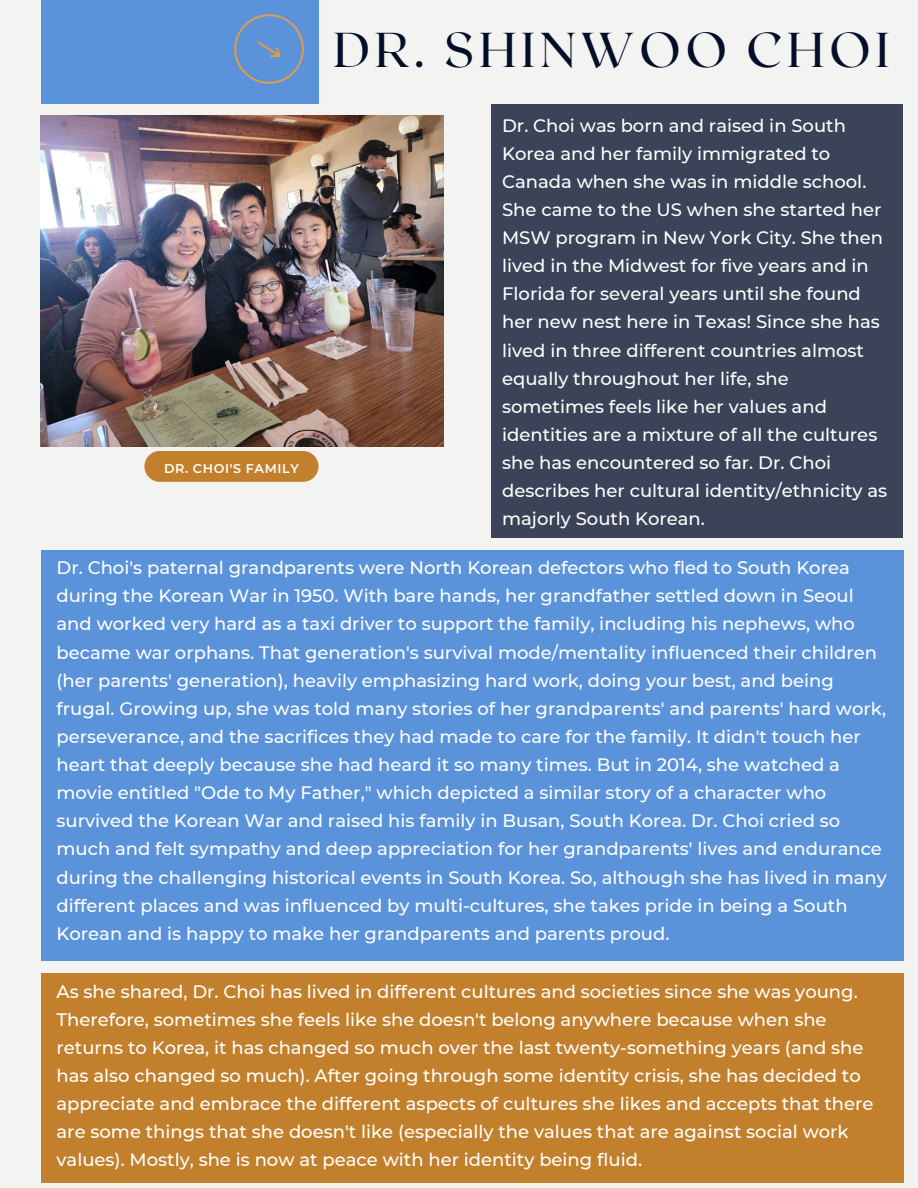
<style>
.page{position:relative;width:918px;height:1188px;background:#f3f3f1}
.page>*{position:absolute;margin:0;border:0;box-sizing:border-box;transform-origin:0 0}
.t1{font:48.9px "Roxborough CF";letter-spacing:.1em;color:#030e29}
.t2{font:500 18px/28.2px "Montserrat";color:#fff}
.t3{font:600 12.75px "Montserrat";letter-spacing:.05em;color:#fff}
</style>
<div class="page">
<div style="left:41px;top:0;width:278px;height:104px;background:#5b93da"></div>
<div style="left:41px;top:973px;width:863px;height:209px;background:#c2802d"></div>
<div style="left:492px;top:104px;width:411px;height:433px;background:#3b4358"></div>
<svg style="left:234px;top:14px;width:70px;height:70px"></svg>
<div style="left:144px;top:451px;width:175px;height:31px;background:#c2802d;border-radius:15px"></div>
<img style="left:41px;top:115px;width:402px;height:331px">
<div style="left:41px;top:550px;width:863px;height:410px;background:#5b93da"></div>
<h1 class="t1" style="left:334px;top:19px;width:557px">DR. SHINWOO CHOI</h1>
<p class="t2" style="left:502px;top:111px;width:387px">Dr. Choi was born and raised in South Korea and her family immigrated to Canada when she was in middle school.<br>She came to the US when she started her MSW program in New York City. She then lived in the Midwest for five years and in Florida for several years until she found her new nest here in Texas! Since she has lived in three different countries almost equally throughout her life, she sometimes feels like her values and identities are a mixture of all the cultures she has encountered so far. Dr. Choi describes her cultural identity/ethnicity as majorly South Korean.</p>
<p class="t2" style="left:57px;top:554px;width:832px">Dr. Choi's paternal grandparents were North Korean defectors who fled to South Korea during the Korean War in 1950. With bare hands, her grandfather settled down in Seoul and worked very hard as a taxi driver to support the family, including his nephews, who became war orphans. That generation's survival mode/mentality influenced their children (her parents' generation), heavily emphasizing hard work, doing your best, and being frugal. Growing up, she was told many stories of her grandparents' and parents' hard work, perseverance, and the sacrifices they had made to care for the family. It didn't touch her heart that deeply because she had heard it so many times. But in 2014, she watched a movie entitled "Ode to My Father," which depicted a similar story of a character who survived the Korean War and raised his family in Busan, South Korea. Dr. Choi cried so much and felt sympathy and deep appreciation for her grandparents' lives and endurance during the challenging historical events in South Korea. So, although she has lived in many different places and was influenced by multi-cultures, she takes pride in being a South Korean and is happy to make her grandparents and parents proud.</p>
<p class="t3" style="left:164px;top:461px;width:136px">DR. CHOI'S FAMILY</p>
<p class="t2" style="left:57px;top:977px;width:819px">As she shared, Dr. Choi has lived in different cultures and societies since she was young.<br>Therefore, sometimes she feels like she doesn't belong anywhere because when she returns to Korea, it has changed so much over the last twenty-something years (and she has also changed so much). After going through some identity crisis, she has decided to appreciate and embrace the different aspects of cultures she likes and accepts that there are some things that she doesn't like (especially the values that are against social work values). Mostly, she is now at peace with her identity being fluid.</p>
</div>
